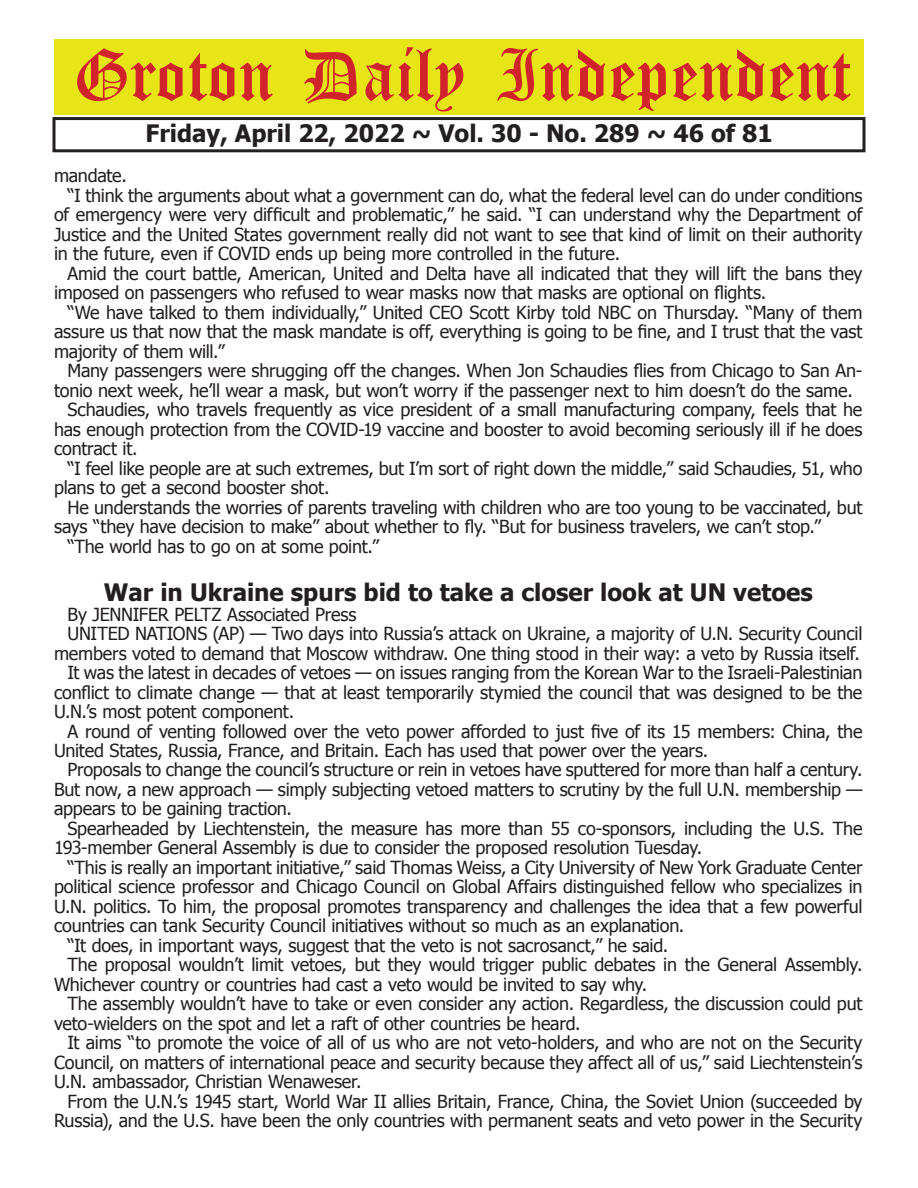
<style>
.page{position:relative;width:918px;height:1188px;background:#fff}
.page>*{position:absolute;margin:0;border:0;box-sizing:border-box;transform-origin:0 0}
.t1{font:54px "Old English Five";color:#d1232a}
.t2{font:700 24px "Tahoma";color:#231f20}
.t3{font:18px "Tahoma";letter-spacing:-.01em;color:#231f20}
</style>
<div class="page">
<div style="left:52px;top:117px;width:814px;height:35px;border:3px solid #231f20"></div>
<div style="left:54px;top:40px;width:810px;height:75px;background:#e7e515"></div>
<h1 class="t1" style="left:73px;top:50px;width:779px">Groton Daily Independent</h1>
<h2 class="t2" style="left:145px;top:116px;width:629px">Friday, April 22, 2022 ~ Vol. 30 - No. 289 ~ 46 of 81</h2>
<p class="t3" style="left:54px;top:164px;width:74px">mandate.</p>
<p class="t3" style="left:68px;top:183px;width:797px">“I think the arguments about what a government can do, what the federal level can do under conditions</p>
<p class="t3" style="left:54px;top:203px;width:810px">of emergency were very difficult and problematic,” he said. “I can understand why the Department of</p>
<p class="t3" style="left:54px;top:222px;width:810px">Justice and the United States government really did not want to see that kind of limit on their authority</p>
<p class="t3" style="left:54px;top:242px;width:568px">in the future, even if COVID ends up being more controlled in the future.</p>
<p class="t3" style="left:68px;top:261px;width:796px">Amid the court battle, American, United and Delta have all indicated that they will lift the bans they</p>
<p class="t3" style="left:54px;top:281px;width:714px">imposed on passengers who refused to wear masks now that masks are optional on flights.</p>
<p class="t3" style="left:68px;top:300px;width:797px">“We have talked to them individually,” United CEO Scott Kirby told NBC on Thursday. “Many of them</p>
<p class="t3" style="left:54px;top:320px;width:810px">assure us that now that the mask mandate is off, everything is going to be fine, and I trust that the vast</p>
<p class="t3" style="left:54px;top:339px;width:172px">majority of them will.”</p>
<p class="t3" style="left:68px;top:359px;width:796px">Many passengers were shrugging off the changes. When Jon Schaudies flies from Chicago to San An-</p>
<p class="t3" style="left:54px;top:378px;width:800px">tonio next week, he’ll wear a mask, but won’t worry if the passenger next to him doesn’t do the same.</p>
<p class="t3" style="left:68px;top:398px;width:796px">Schaudies, who travels frequently as vice president of a small manufacturing company, feels that he</p>
<p class="t3" style="left:54px;top:417px;width:810px">has enough protection from the COVID-19 vaccine and booster to avoid becoming seriously ill if he does</p>
<p class="t3" style="left:54px;top:437px;width:85px">contract it.</p>
<p class="t3" style="left:68px;top:456px;width:796px">“I feel like people are at such extremes, but I’m sort of right down the middle,” said Schaudies, 51, who</p>
<p class="t3" style="left:54px;top:476px;width:277px">plans to get a second booster shot.</p>
<p class="t3" style="left:68px;top:495px;width:796px">He understands the worries of parents traveling with children who are too young to be vaccinated, but</p>
<p class="t3" style="left:54px;top:515px;width:768px">says “they have decision to make” about whether to fly. “But for business travelers, we can’t stop.”</p>
<p class="t3" style="left:68px;top:534px;width:313px">“The world has to go on at some point.”</p>
<h2 class="t2" style="left:104px;top:575px;width:710px">War in Ukraine spurs bid to take a closer look at UN vetoes</h2>
<p class="t3" style="left:68px;top:602px;width:291px">By JENNIFER PELTZ Associated Press</p>
<p class="t3" style="left:68px;top:621px;width:797px">UNITED NATIONS (AP) — Two days into Russia’s attack on Ukraine, a majority of U.N. Security Council</p>
<p class="t3" style="left:54px;top:641px;width:807px">members voted to demand that Moscow withdraw. One thing stood in their way: a veto by Russia itself.</p>
<p class="t3" style="left:68px;top:660px;width:796px">It was the latest in decades of vetoes — on issues ranging from the Korean War to the Israeli-Palestinian</p>
<p class="t3" style="left:54px;top:680px;width:810px">conflict to climate change — that at least temporarily stymied the council that was designed to be the</p>
<p class="t3" style="left:54px;top:699px;width:242px">U.N.’s most potent component.</p>
<p class="t3" style="left:68px;top:719px;width:796px">A round of venting followed over the veto power afforded to just five of its 15 members: China, the</p>
<p class="t3" style="left:54px;top:738px;width:656px">United States, Russia, France, and Britain. Each has used that power over the years.</p>
<p class="t3" style="left:68px;top:758px;width:796px">Proposals to change the council’s structure or rein in vetoes have sputtered for more than half a century.</p>
<p class="t3" style="left:54px;top:777px;width:810px">But now, a new approach — simply subjecting vetoed matters to scrutiny by the full U.N. membership —</p>
<p class="t3" style="left:54px;top:797px;width:239px">appears to be gaining traction.</p>
<p class="t3" style="left:68px;top:816px;width:797px">Spearheaded by Liechtenstein, the measure has more than 55 co-sponsors, including the U.S. The</p>
<p class="t3" style="left:54px;top:836px;width:650px">193-member General Assembly is due to consider the proposed resolution Tuesday.</p>
<p class="t3" style="left:68px;top:855px;width:796px">“This is really an important initiative,” said Thomas Weiss, a City University of New York Graduate Center</p>
<p class="t3" style="left:54px;top:875px;width:810px">political science professor and Chicago Council on Global Affairs distinguished fellow who specializes in</p>
<p class="t3" style="left:54px;top:894px;width:810px">U.N. politics. To him, the proposal promotes transparency and challenges the idea that a few powerful</p>
<p class="t3" style="left:54px;top:914px;width:632px">countries can tank Security Council initiatives without so much as an explanation.</p>
<p class="t3" style="left:68px;top:933px;width:602px">“It does, in important ways, suggest that the veto is not sacrosanct,” he said.</p>
<p class="t3" style="left:68px;top:953px;width:796px">The proposal wouldn’t limit vetoes, but they would trigger public debates in the General Assembly.</p>
<p class="t3" style="left:54px;top:972px;width:595px">Whichever country or countries had cast a veto would be invited to say why.</p>
<p class="t3" style="left:68px;top:992px;width:796px">The assembly wouldn’t have to take or even consider any action. Regardless, the discussion could put</p>
<p class="t3" style="left:54px;top:1011px;width:528px">veto-wielders on the spot and let a raft of other countries be heard.</p>
<p class="t3" style="left:68px;top:1031px;width:796px">It aims “to promote the voice of all of us who are not veto-holders, and who are not on the Security</p>
<p class="t3" style="left:54px;top:1050px;width:810px">Council, on matters of international peace and security because they affect all of us,” said Liechtenstein’s</p>
<p class="t3" style="left:54px;top:1070px;width:309px">U.N. ambassador, Christian Wenaweser.</p>
<p class="t3" style="left:68px;top:1089px;width:797px">From the U.N.’s 1945 start, World War II allies Britain, France, China, the Soviet Union (succeeded by</p>
<p class="t3" style="left:54px;top:1109px;width:810px">Russia), and the U.S. have been the only countries with permanent seats and veto power in the Security</p>
</div>
